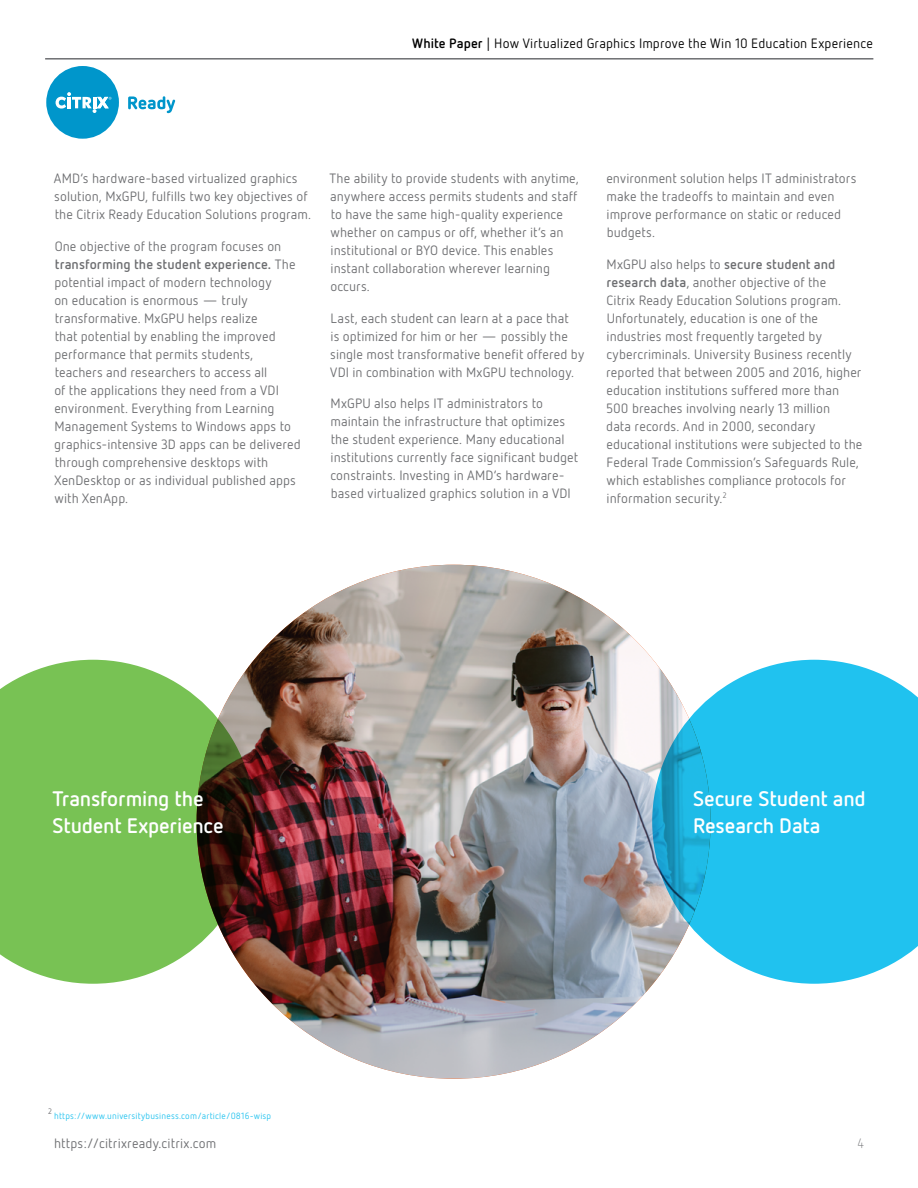
<style>
.page{position:relative;width:918px;height:1188px;background:#fff}
.page>*{position:absolute;margin:0;border:0;box-sizing:border-box;transform-origin:0 0}
.t1{font:700 21px/27px "Netto OT";letter-spacing:-.01em;color:#fff}
.t2{font:13.5px/18px "Netto OT";letter-spacing:.005em;color:#6d6e71}
.t3{font:13.5px "Netto OT";letter-spacing:.01em;color:#000}
.t4{font:300 13.5px "Netto OT";color:#6d6e71}
.t5{font:9px "Netto OT";letter-spacing:.02em;color:#20c2ef}
.t6{font:7.8px "Netto OT";color:#6d6e71}
.s1{font-weight:700}
</style>
<div class="page">
<div style="left:46px;top:66px;width:73px;height:73px;background:#0096cb;border-radius:50%"></div>
<svg style="left:128px;top:96px;width:47px;height:17px"></svg>
<svg style="left:56px;top:92px;width:55px;height:21px"></svg>
<svg style="left:690px;top:660px;width:228px;height:324px;background:#35c7f0"></svg>
<svg style="left:0;top:660px;width:253px;height:324px;background:#87c867"></svg>
<img style="left:197px;top:565px;width:514px;height:513px;border-radius:254px">
<hr style="left:45px;top:58px;width:828px;height:2px;background:#6d6e71">
<p class="t3" style="left:412px;top:35px;width:462px"><span class="s1">White Paper</span> | How Virtualized Graphics Improve the Win 10 Education Experience</p>
<p class="t2" style="left:54px;top:169px;width:259px">AMD’s hardware-based virtualized graphics solution, MxGPU, fulfills two key objectives of the Citrix Ready Education Solutions program.</p>
<p class="t2" style="left:54px;top:237px;width:248px">One objective of the program focuses on <span class="s1">transforming the student experience.</span> The potential impact of modern technology<br>on education is enormous — truly transformative. MxGPU helps realize<br>that potential by enabling the improved performance that permits students, teachers and researchers to access all<br>of the applications they need from a VDI environment. Everything from Learning Management Systems to Windows apps to graphics-intensive 3D apps can be delivered through comprehensive desktops with XenDesktop or as individual published apps with XenApp.</p>
<p class="t2" style="left:329px;top:169px;width:251px">The ability to provide students with anytime, anywhere access permits students and staff to have the same high-quality experience whether on campus or off, whether it’s an institutional or BYO device. This enables instant collaboration wherever learning occurs.</p>
<p class="t2" style="left:330px;top:309px;width:256px">Last, each student can learn at a pace that<br>is optimized for him or her — possibly the single most transformative benefit offered by VDI in combination with MxGPU technology.</p>
<p class="t2" style="left:330px;top:394px;width:249px">MxGPU also helps IT administrators to maintain the infrastructure that optimizes the student experience. Many educational institutions currently face significant budget constraints. Investing in AMD’s hardware&shy;based virtualized graphics solution in a VDI</p>
<p class="t2" style="left:606px;top:169px;width:252px">environment solution helps IT administrators make the tradeoffs to maintain and even improve performance on static or reduced budgets.</p>
<p class="t2" style="left:606px;top:255px;width:258px">MxGPU also helps to <span class="s1">secure student and research data</span>, another objective of the<br>Citrix Ready Education Solutions program.<br>Unfortunately, education is one of the industries most frequently targeted by cybercriminals. University Business recently reported that between 2005 and 2016, higher education institutions suffered more than 500 breaches involving nearly 13 million<br>data records. And in 2000, secondary educational institutions were subjected to the Federal Trade Commission’s Safeguards Rule, which establishes compliance protocols for information security.<sup>2</sup></p>
<h1 class="t1" style="left:52px;top:784px;width:173px">Transforming the<br>Student Experience</h1>
<h1 class="t1" style="left:693px;top:784px;width:174px">Secure Student and<br>Research Data</h1>
<p class="t6" style="left:48px;top:1107px;width:5px">2</p>
<p class="t5" style="left:54px;top:1110px;width:219px">https://www.universitybusiness.com/article/0816-wisp</p>
<p class="t2" style="left:54px;top:1134px;width:164px">https://citrixready.citrix.com</p>
<p class="t4" style="left:858px;top:1135px;width:8px">4</p>
</div>
